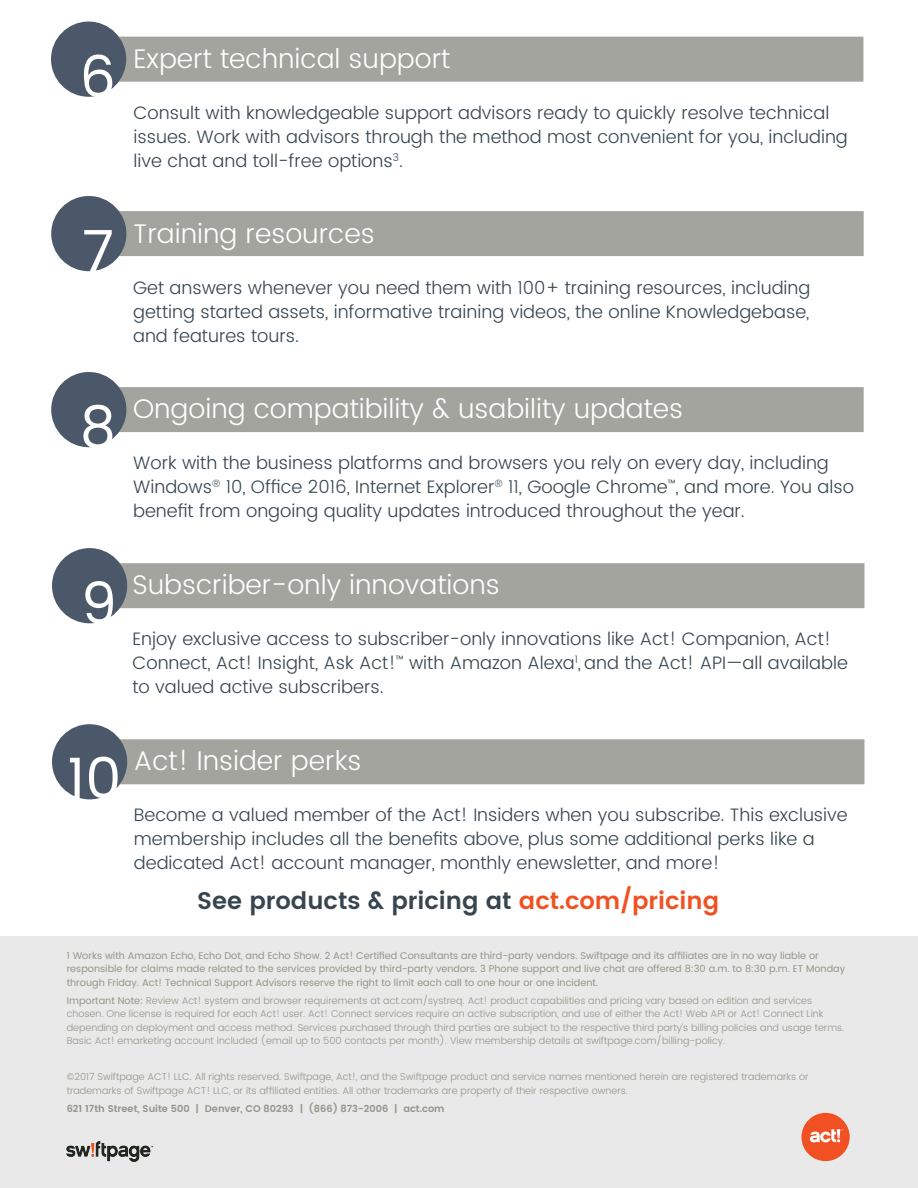
<style>
.page{position:relative;width:918px;height:1188px;background:#fff}
.page>*{position:absolute;margin:0;border:0;box-sizing:border-box;transform-origin:0 0}
.t1{font:57px "Poppins";color:#fff}
.t2{font:300 27px "Poppins";color:#fff}
.t3{font:600 24px "Poppins";color:#36454f}
.t4{font:300 18px/24px "Poppins";color:#36454f}
.Footnotes{font:300 9.75px/13.5px "Poppins";color:#959389}
.Footnotes-2{font:9.75px/13.5px "Poppins";color:#959389}
.Footnotes-3{font:600 9.75px "Poppins";color:#959389}
.s1{color:#f15122}
.s2{font-weight:400}
</style>
<div class="page">
<div style="left:118px;top:739px;width:746px;height:45px;background:#a4a49e"></div>
<div style="left:52px;top:724px;width:75px;height:75px;background:#4a5869;border-radius:50%"></div>
<div style="left:118px;top:563px;width:746px;height:45px;background:#a4a49e"></div>
<div style="left:52px;top:548px;width:75px;height:75px;background:#4a5869;border-radius:50%"></div>
<div style="left:117px;top:387px;width:747px;height:45px;background:#a4a49e"></div>
<div style="left:51px;top:372px;width:75px;height:75px;background:#4a5869;border-radius:50%"></div>
<div style="left:117px;top:211px;width:747px;height:45px;background:#a4a49e"></div>
<div style="left:51px;top:196px;width:75px;height:75px;background:#4a5869;border-radius:50%"></div>
<div style="left:117px;top:37px;width:746px;height:45px;background:#a4a49e"></div>
<div style="left:51px;top:22px;width:75px;height:75px;background:#4a5869;border-radius:50%"></div>
<div style="left:0;top:936px;width:918px;height:252px;background:#e9e9e9"></div>
<svg style="left:801px;top:1113px;width:49px;height:48px"></svg>
<img style="left:67px;top:1141px;width:85px;height:20px">
<p class="t1" style="left:79px;top:36px;width:38px">6</p>
<p class="t2" style="left:134px;top:39px;width:318px">Expert technical support</p>
<p class="t4" style="left:134px;top:101px;width:716px">Consult with knowledgeable support advisors ready to quickly resolve technical issues. Work with advisors through the method most convenient for you, including live chat and toll-free options<sup>3</sup>.</p>
<p class="t1" style="left:82px;top:210px;width:33px">7</p>
<p class="t2" style="left:133px;top:214px;width:243px">Training resources</p>
<p class="t4" style="left:133px;top:276px;width:679px">Get answers whenever you need them with 100+ training resources, including</p>
<p class="t4" style="left:133px;top:300px;width:678px">getting started assets, informative training videos, the online Knowledgebase,</p>
<p class="t4" style="left:133px;top:324px;width:167px">and features tours.</p>
<p class="t1" style="left:80px;top:386px;width:38px">8</p>
<p class="t2" style="left:133px;top:389px;width:552px">Ongoing compatibility &amp; usability updates</p>
<p class="t4" style="left:133px;top:451px;width:722px">Work with the business platforms and browsers you rely on every day, including<br>Windows<sup>®</sup> 10, Office 2016, Internet Explorer<sup>®</sup> 11, Google Chrome<sup>™</sup>, and more. You also benefit from ongoing quality updates introduced throughout the year.</p>
<p class="t1" style="left:81px;top:562px;width:38px">9</p>
<p class="t2" style="left:132px;top:565px;width:369px">Subscriber-only innovations</p>
<p class="t4" style="left:132px;top:628px;width:717px">Enjoy exclusive access to subscriber-only innovations like Act! Companion, Act!<br>Connect, Act! Insight, Ask Act!<sup>™</sup> with Amazon Alexa<sup>1</sup>, and the Act! API—all available to valued active subscribers.</p>
<p class="t1" style="left:67px;top:737px;width:56px">10</p>
<p class="t2" style="left:134px;top:741px;width:229px">Act! Insider perks</p>
<p class="t4" style="left:134px;top:804px;width:715px">Become a valued member of the Act! Insiders when you subscribe. This exclusive membership includes all the benefits above, plus some additional perks like a</p>
<p class="t4" style="left:134px;top:852px;width:587px">dedicated Act! account manager, monthly enewsletter, and more!</p>
<p class="t3" style="left:197px;top:882px;width:523px">See products &amp; pricing at <span class="s1">act.com/pricing</span></p>
<p class="Footnotes-2" style="left:67px;top:949px;width:780px">1 Works with Amazon Echo, Echo Dot, and Echo Show. 2 Act! Certified Consultants are third-party vendors. Swiftpage and its affiliates are in no way liable or responsible for claims made related to the services provided by third-party vendors. 3 Phone support and live chat are offered 8:30 a.m. to 8:30 p.m. ET Monday through Friday. Act! Technical Support Advisors reserve the right to limit each call to one hour or one incident.</p>
<p class="Footnotes" style="left:67px;top:994px;width:779px"><span class="s2">Important Note:</span> Review Act! system and browser requirements at act.com/systreq. Act! product capabilities and pricing vary based on edition and services chosen. One license is required for each Act! user. Act! Connect services require an active subscription, and use of either the Act! Web API or Act! Connect Link depending on deployment and access method. Services purchased through third parties are subject to the respective third party’s billing policies and usage terms.<br>Basic Act! emarketing account included (email up to 500 contacts per month). View membership details at swiftpage.com/billing-policy.</p>
<p class="Footnotes" style="left:67px;top:1071px;width:744px">©2017 Swiftpage ACT! LLC. All rights reserved. Swiftpage, Act!, and the Swiftpage product and service names mentioned herein are registered trademarks or trademarks of Swiftpage ACT! LLC, or its affiliated entities. All other trademarks are property of their respective owners.</p>
<p class="Footnotes-3" style="left:67px;top:1101px;width:379px">621 17th Street, Suite 500 | Denver, CO 80293 | (866) 873-2006 | act.com</p>
</div>
